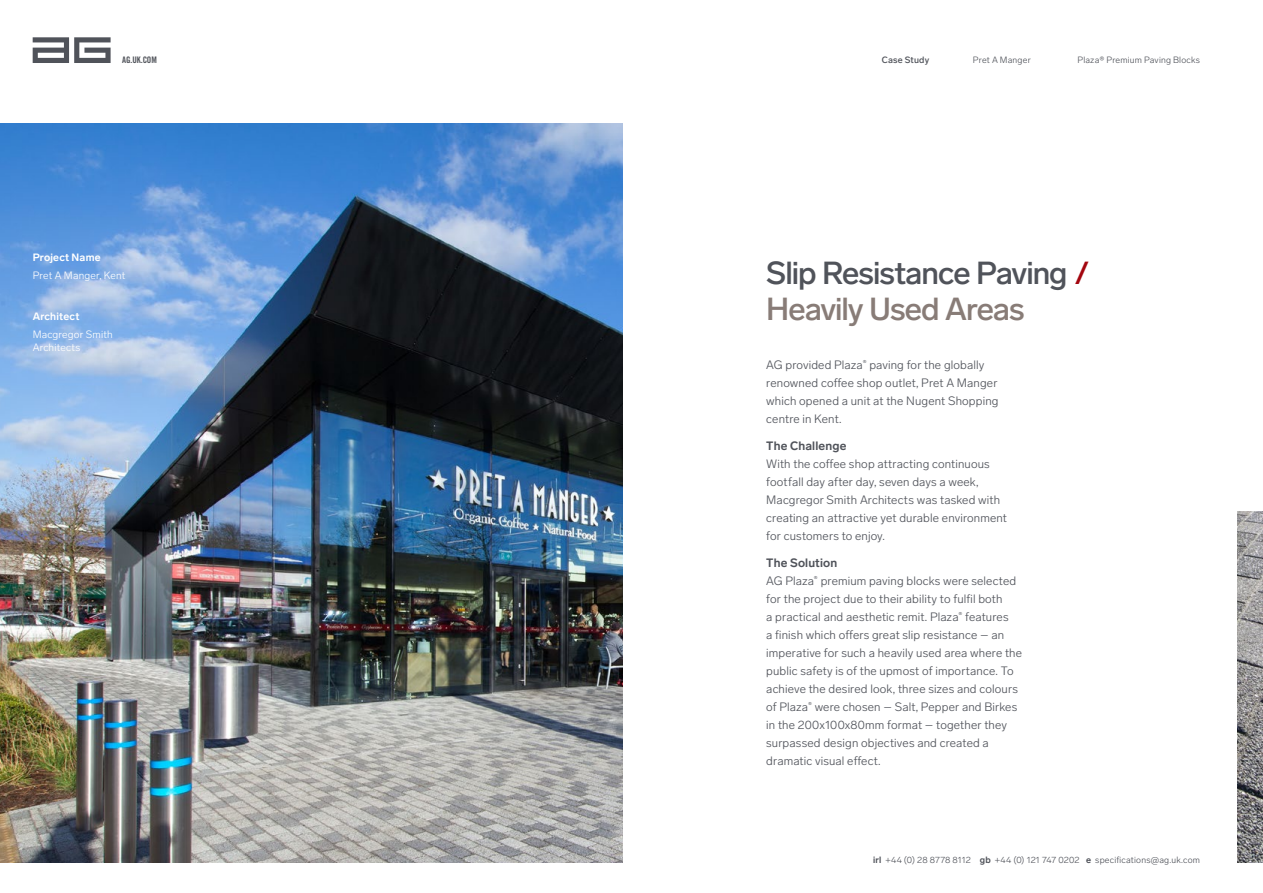
<style>
.page{position:relative;width:1263px;height:893px;background:#fff}
.page>*{position:absolute;margin:0;border:0;box-sizing:border-box;transform-origin:0 0}
.t1{font:500 31.5px/36px "Lab Grotesque";letter-spacing:-.035em;color:#50535a}
.t2{font:300 12px/18px "Lab Grotesque";letter-spacing:.01em;color:#50535a}
.t3{font:700 12px "Lab Grotesque";letter-spacing:.015em;color:#50535a}
.t4{font:300 10.5px/13.5px "Lab Grotesque";letter-spacing:.015em;color:#fff}
.t5{font:700 10.5px "Lab Grotesque";letter-spacing:.02em;color:#fff}
.t6{font:300 9px "Lab Grotesque";letter-spacing:.02em;color:#50535a}
.t7{font:9px "Trade Gothic LT Pro Bd Cn 20";letter-spacing:-.015em;color:#50535a}
.t8{font:500 9px "Lab Grotesque";letter-spacing:.02em;color:#50535a}
.s1{color:#a3060f}
.s2{color:#887c77}
.s3{font-weight:700}
</style>
<div class="page">
<img style="left:0;top:123px;width:622px;height:740px">
<img style="left:1237px;top:512px;width:26px;height:351px">
<svg style="left:33px;top:37px;width:78px;height:26px"></svg>
<p class="t7" style="left:122px;top:54px;width:36px">AG.UK.COM</p>
<p class="t8" style="left:882px;top:55px;width:49px">Case Study</p>
<p class="t6" style="left:973px;top:55px;width:59px">Pret A Manger</p>
<p class="t6" style="left:1077px;top:55px;width:124px">Plaza® Premium Paving Blocks</p>
<p class="t5" style="left:33px;top:251px;width:70px">Project Name</p>
<p class="t4" style="left:33px;top:269px;width:94px">Pret A Manger, Kent</p>
<p class="t5" style="left:33px;top:310px;width:48px">Architect</p>
<p class="t4" style="left:33px;top:327px;width:82px">Macgregor Smith<br>Architects</p>
<h1 class="t1" style="left:766px;top:255px;width:324px">Slip Resistance Paving <span class="s1">/<br></span><span class="s2">Heavily Used Areas</span></h1>
<p class="t2" style="left:766px;top:356px;width:234px">AG provided Plaza<sup>®</sup> paving for the globally renowned coffee shop outlet, Pret A Manger which opened a unit at the Nugent Shopping centre in Kent.</p>
<p class="t3" style="left:766px;top:439px;width:82px">The Challenge</p>
<p class="t2" style="left:766px;top:455px;width:242px">With the coffee shop attracting continuous footfall day after day, seven days a week, Macgregor Smith Architects was tasked with creating an attractive yet durable environment for customers to enjoy.</p>
<p class="t2" style="left:766px;top:554px;width:257px"><span class="s3">The Solution<br></span>AG Plaza<sup>®</sup> premium paving blocks were selected for the project due to their ability to fulfil both<br>a practical and aesthetic remit. Plaza<sup>®</sup> features<br>a finish which offers great slip resistance – an imperative for such a heavily used area where the public safety is of the upmost of importance. To achieve the desired look, three sizes and colours of Plaza<sup>®</sup> were chosen – Salt, Pepper and Birkes in the 200x100x80mm format – together they surpassed design objectives and created a dramatic visual effect.</p>
<p class="t6" style="left:873px;top:854px;width:328px"><span class="s3">irl</span> +44 (0) 28 8778 8112 <span class="s3">gb</span> +44 (0) 121 747 0202 <span class="s3">e</span> specifications@ag.uk.com</p>
</div>
